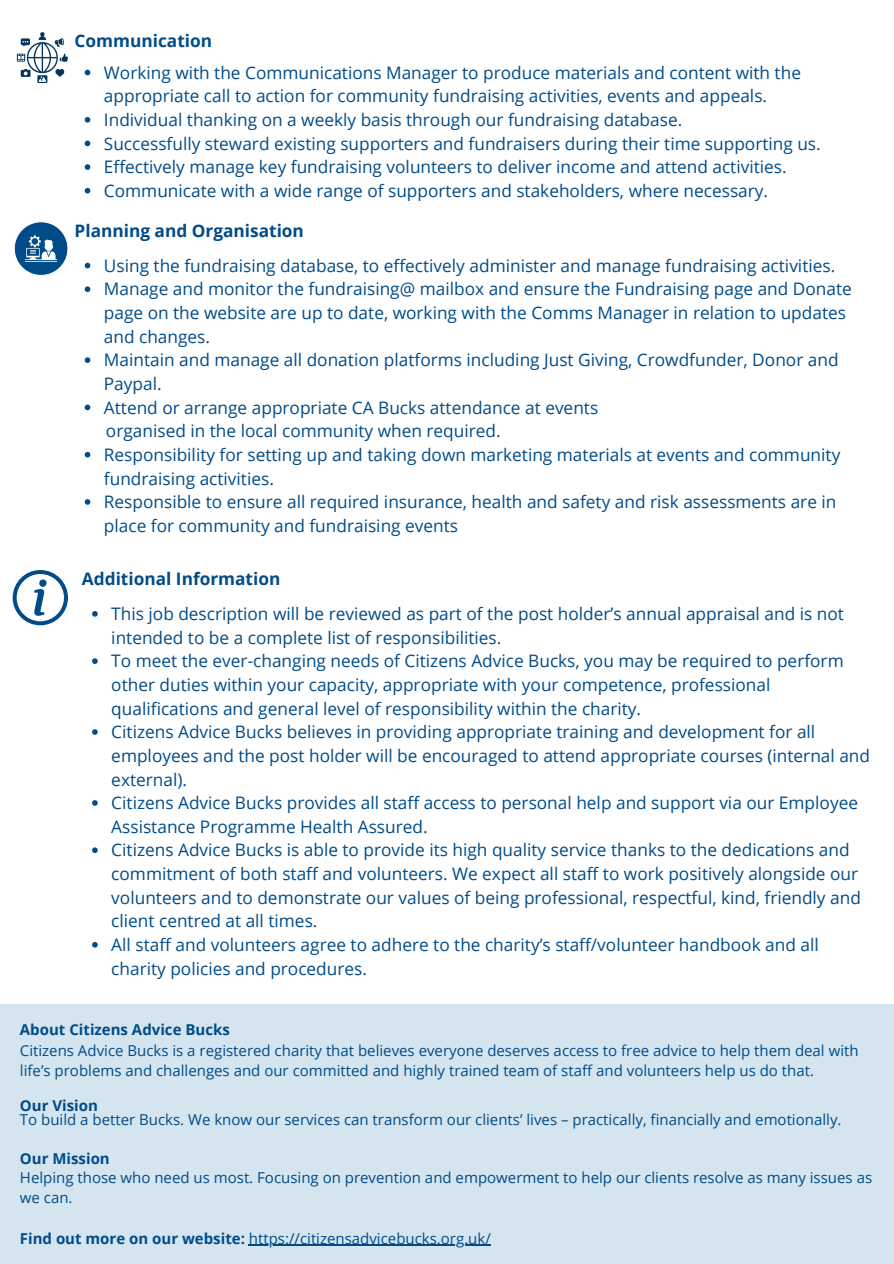
<style>
.page{position:relative;width:894px;height:1264px;background:#fff}
.page>*{position:absolute;margin:0;border:0;box-sizing:border-box;transform-origin:0 0}
.t1{font:17.25px/23.7px "Open Sans";color:#004b88}
.t2{font:700 17.25px "Open Sans";color:#004b88}
.t3{font:15px/20.2px "Open Sans";color:#004b88}
.t4{font:700 15px "Open Sans";color:#004b88}
.s1{font-weight:700}
</style>
<div class="page">
<svg style="left:14px;top:222px;width:54px;height:53px"></svg>
<svg style="left:17px;top:32px;width:50px;height:51px"></svg>
<svg style="left:85px;top:70px;width:5px;height:5px"></svg>
<svg style="left:85px;top:117px;width:5px;height:6px"></svg>
<svg style="left:85px;top:141px;width:5px;height:5px"></svg>
<svg style="left:85px;top:164px;width:5px;height:6px"></svg>
<svg style="left:85px;top:188px;width:5px;height:5px"></svg>
<svg style="left:85px;top:263px;width:5px;height:5px"></svg>
<svg style="left:85px;top:286px;width:5px;height:6px"></svg>
<svg style="left:85px;top:357px;width:5px;height:6px"></svg>
<svg style="left:85px;top:404px;width:5px;height:6px"></svg>
<svg style="left:85px;top:452px;width:5px;height:5px"></svg>
<svg style="left:85px;top:499px;width:5px;height:6px"></svg>
<svg style="left:13px;top:570px;width:55px;height:55px"></svg>
<svg style="left:92px;top:611px;width:6px;height:5px"></svg>
<svg style="left:92px;top:658px;width:6px;height:6px"></svg>
<svg style="left:92px;top:729px;width:6px;height:6px"></svg>
<svg style="left:92px;top:800px;width:6px;height:5px"></svg>
<svg style="left:92px;top:847px;width:6px;height:6px"></svg>
<svg style="left:92px;top:942px;width:6px;height:5px"></svg>
<div style="left:0;top:1004px;width:893px;height:259px;background:#d4e5ef"></div>
<hr style="left:249px;top:1244px;width:242px;height:1px;background:#004b88">
<p class="t2" style="left:75px;top:29px;width:139px">Communication</p>
<p class="t1" style="left:104px;top:60px;width:698px">Working with the Communications Manager to produce materials and content with the appropriate call to action for community fundraising activities, events and appeals.</p>
<h1 class="t1" style="left:104px;top:107px;width:579px">Individual thanking on a weekly basis through our fundraising database.</h1>
<p class="t1" style="left:104px;top:131px;width:718px">Successfully steward existing supporters and fundraisers during their time supporting us.</p>
<p class="t1" style="left:104px;top:155px;width:684px">Effectively manage key fundraising volunteers to deliver income and attend activities.</p>
<p class="t1" style="left:104px;top:178px;width:665px">Communicate with a wide range of supporters and stakeholders, where necessary.</p>
<p class="t2" style="left:75px;top:218px;width:231px">Planning and Organisation</p>
<p class="t1" style="left:104px;top:253px;width:732px">Using the fundraising database, to effectively administer and manage fundraising activities.</p>
<h1 class="t1" style="left:104px;top:277px;width:749px">Manage and monitor the fundraising@ mailbox and ensure the Fundraising page and Donate page on the website are up to date, working with the Comms Manager in relation to updates and changes.</h1>
<p class="t1" style="left:104px;top:348px;width:736px">Maintain and manage all donation platforms including Just Giving, Crowdfunder, Donor and<br>Paypal.</p>
<p class="t1" style="left:104px;top:395px;width:495px">Attend or arrange appropriate CA Bucks attendance at events</p>
<p class="t1" style="left:106px;top:418px;width:396px">organised in the local community when required.</p>
<p class="t1" style="left:104px;top:442px;width:737px">Responsibility for setting up and taking down marketing materials at events and community fundraising activities.</p>
<p class="t1" style="left:104px;top:489px;width:733px">Responsible to ensure all required insurance, health and safety and risk assessments are in place for community and fundraising events</p>
<p class="t2" style="left:82px;top:566px;width:200px">Additional Information</p>
<p class="t1" style="left:111px;top:601px;width:734px">This job description will be reviewed as part of the post holder’s annual appraisal and is not intended to be a complete list of responsibilities.</p>
<p class="t1" style="left:111px;top:648px;width:733px">To meet the ever-changing needs of Citizens Advice Bucks, you may be required to perform other duties within your capacity, appropriate with your competence, professional qualifications and general level of responsibility within the charity.</p>
<h1 class="t1" style="left:111px;top:719px;width:760px">Citizens Advice Bucks believes in providing appropriate training and development for all employees and the post holder will be encouraged to attend appropriate courses (internal and external).</h1>
<p class="t1" style="left:111px;top:790px;width:748px">Citizens Advice Bucks provides all staff access to personal help and support via our Employee<br>Assistance Programme Health Assured.</p>
<p class="t1" style="left:111px;top:837px;width:750px">Citizens Advice Bucks is able to provide its high quality service thanks to the dedications and commitment of both staff and volunteers. We expect all staff to work positively alongside our volunteers and to demonstrate our values of being professional, respectful, kind, friendly and client centred at all times.</p>
<p class="t1" style="left:111px;top:932px;width:708px">All staff and volunteers agree to adhere to the charity’s staff/volunteer handbook and all charity policies and procedures.</p>
<p class="t4" style="left:20px;top:1019px;width:211px">About Citizens Advice Bucks</p>
<p class="t3" style="left:20px;top:1039px;width:840px">Citizens Advice Bucks is a registered charity that believes everyone deserves access to free advice to help them deal with life’s problems and challenges and our committed and highly trained team of staff and volunteers help us do that.</p>
<p class="t4" style="left:20px;top:1094px;width:79px">Our Vision</p>
<h3 class="t3" style="left:20px;top:1109px;width:822px">To build a better Bucks. We know our services can transform our clients’ lives – practically, financially and emotionally.</h3>
<p class="t4" style="left:20px;top:1147px;width:91px">Our Mission</p>
<p class="t3" style="left:20px;top:1166px;width:853px">Helping those who need us most. Focusing on prevention and empowerment to help our clients resolve as many issues as we can.</p>
<p class="t3" style="left:20px;top:1227px;width:472px"><span class="s1">Find out more on our website:</span> https://citizensadvicebucks.org.uk/</p>
</div>
